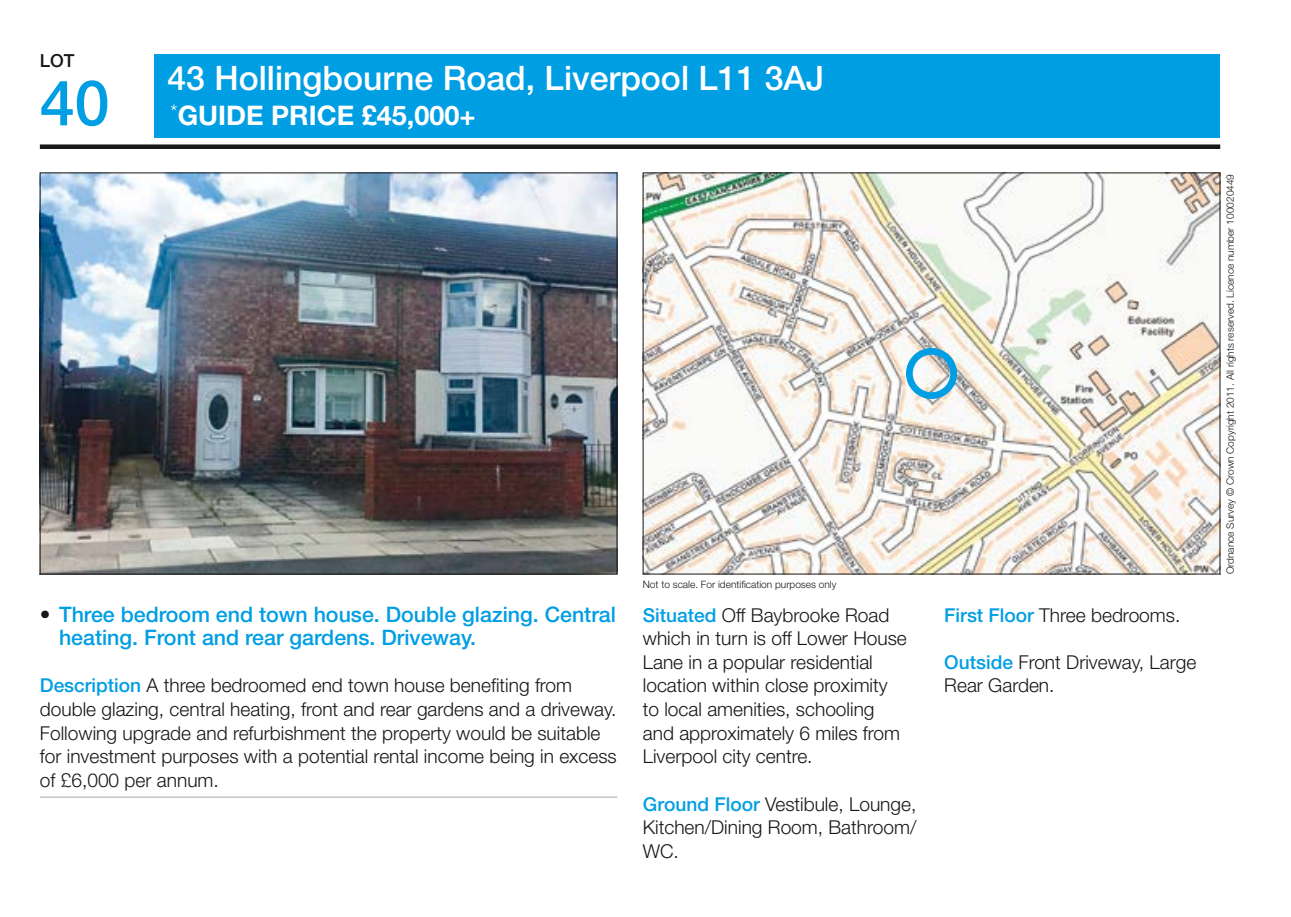
<style>
.page{position:relative;width:1291px;height:917px;background:#fff}
.page>*{position:absolute;margin:0;border:0;box-sizing:border-box;transform-origin:0 0}
.t1{font:500 63px "Helvetica Neue LT Std";color:#009ee3}
.t2{font:500 33.75px "Helvetica Neue LT Std";color:#fff}
.t3{font:700 27px "Helvetica Neue LT Std";color:#fff}
.t4{font:500 21.38px/23.6px "Helvetica Neue LT Std";color:#009ee3}
.t5{font:300 19.12px/23.6px "Helvetica Neue LT Std";color:#181716}
.t6{font:500 18px "Helvetica Neue LT Std";color:#181716}
.t7{font:300 10.12px "Helvetica Neue LT Std";color:#181716}
.s1{color:#181716}
.s2{font-weight:500;color:#009ee3}
</style>
<div class="page">
<div style="left:155px;top:54px;width:1065px;height:84px;background:#009ee3"></div>
<div style="left:40px;top:144px;width:1180px;height:5px;background:#181716"></div>
<img style="left:42px;top:175px;width:573px;height:397px">
<img style="left:645px;top:175px;width:573px;height:397px">
<hr style="left:40px;top:796px;width:577px;height:2px;background:#b1b2b3">
<div style="left:906px;top:348px;width:51px;height:51px;border:7px solid #009ee3;border-radius:50%"></div>
<p class="t6" style="left:40px;top:50px;width:36px">LOT</p>
<h1 class="t1" style="left:40px;top:65px;width:71px">40</h1>
<h2 class="t2" style="left:167px;top:58px;width:658px">43 Hollingbourne Road, Liverpool L11 3AJ</h2>
<h3 class="t3" style="left:171px;top:99px;width:306px"><sup>*</sup>GUIDE PRICE £45,000+</h3>
<p class="t4" style="left:59px;top:602px;width:558px;text-indent:-19px"><span class="s1">•</span> Three bedroom end town house. Double glazing. Central heating. Front and rear gardens. Driveway.</p>
<p class="t5" style="left:40px;top:673px;width:578px"><span class="s2">Description</span> A three bedroomed end town house benefiting from double glazing, central heating, front and rear gardens and a driveway.<br>Following upgrade and refurbishment the property would be suitable for investment purposes with a potential rental income being in excess of £6,000 per annum.</p>
<p class="t7" style="left:643px;top:578px;width:195px">Not to scale. For identification purposes only</p>
<p class="t5" style="left:643px;top:602px;width:265px"><span class="s2">Situated</span> Off Baybrooke Road which in turn is off Lower House<br>Lane in a popular residential location within close proximity to local amenities, schooling and approximately 6 miles from<br>Liverpool city centre.</p>
<p class="t5" style="left:643px;top:791px;width:275px;text-align:justify"><span class="s2">Ground Floor</span> Vestibule, Lounge, Kitchen/Dining Room, Bathroom/ WC.</p>
<p class="t5" style="left:944px;top:602px;width:238px"><span class="s2">First Floor</span> Three bedrooms.</p>
<p class="t5" style="left:944px;top:650px;width:253px"><span class="s2">Outside</span> Front Driveway, Large<br>Rear Garden.</p>
<p class="t7" style="left:1224px;top:574px;width:402px;rotate:-90deg">Ordnance Survey © Crown Copyright 2011. All rights reserved. Licence number 100020449</p>
</div>
